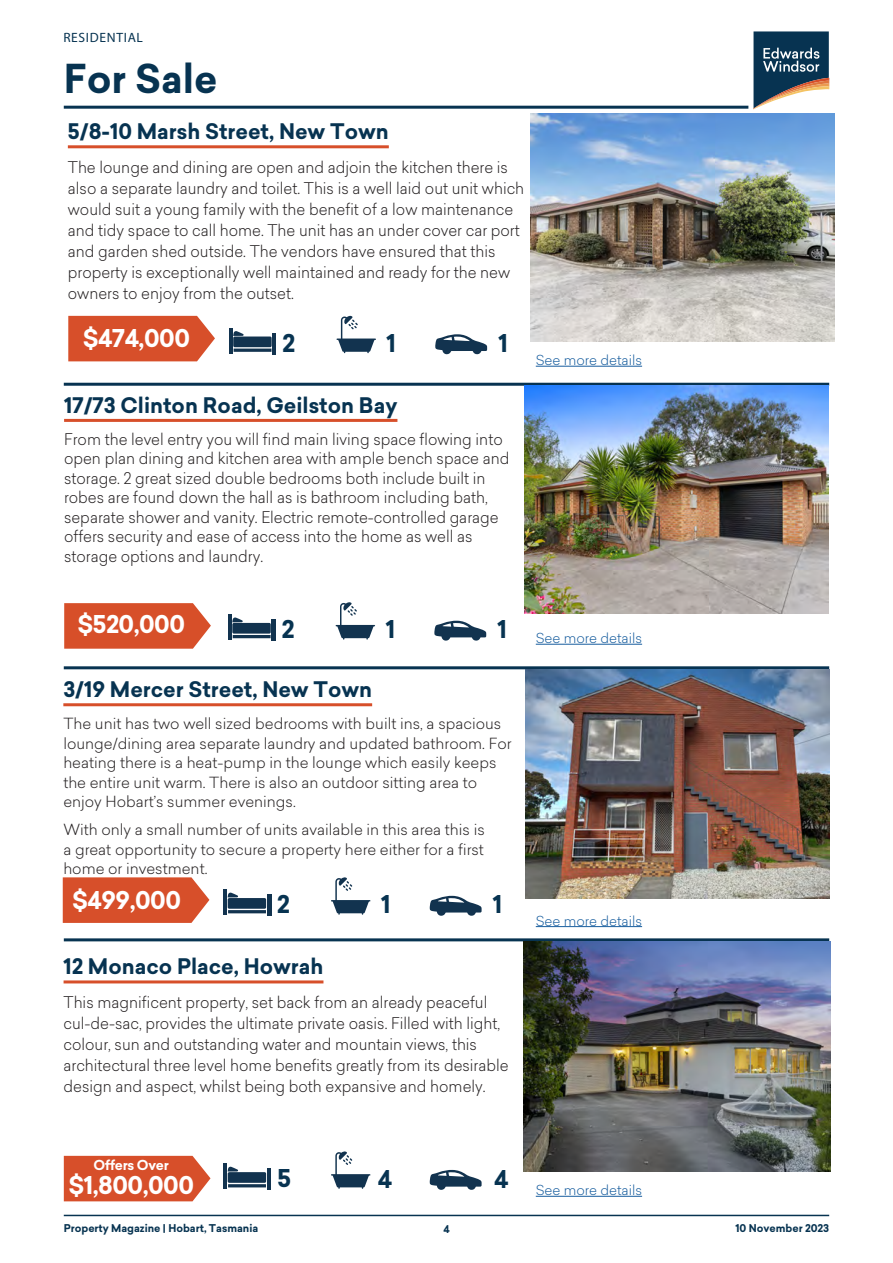
<style>
.page{position:relative;width:893px;height:1263px;background:#fff}
.page>*{position:absolute;margin:0;border:0;box-sizing:border-box;transform-origin:0 0}
.heading_1{font:700 39px "Sailec";color:#073351}
.price{font:700 24px "Sailec";letter-spacing:-.02em;color:#fff}
.feature_number{font:700 24px "Sailec";color:#073351}
.subheading_1{font:700 21px "Sailec";color:#073351}
.body_text{font:300 15.75px/21px "Sailec";color:#231f20;scale:.95 1}
.body_text-2{font:300 15px/19.5px "Sailec";color:#231f20}
.body_text-3{font:300 13.5px "Sailec";color:#175d9e}
.PROPERTY_TYPE{font:13.5px "Myriad Pro";letter-spacing:.05em;color:#073351}
.price-2{font:700 13.5px "Sailec";letter-spacing:-.02em;color:#fff}
.t1{font:700 10.5px "Sailec";color:#073351}
</style>
<div class="page">
<hr style="left:64px;top:1215px;width:765px;height:1px;background:#073351">
<svg style="left:753px;top:31px;width:76px;height:78px"></svg>
<hr style="left:64px;top:106px;width:684px;height:3px;background:#073351">
<hr style="left:63px;top:703px;width:309px;height:3px;background:#d74f2a">
<hr style="left:64px;top:383px;width:765px;height:3px;background:#073351">
<hr style="left:64px;top:666px;width:765px;height:3px;background:#073351">
<hr style="left:64px;top:938px;width:765px;height:3px;background:#073351">
<svg style="left:331px;top:877px;width:40px;height:38px"></svg>
<svg style="left:430px;top:896px;width:52px;height:20px"></svg>
<hr style="left:224px;top:889px;width:3px;height:26px;background:#12334f">
<hr style="left:267px;top:894px;width:4px;height:22px;background:#12334f">
<svg style="left:228px;top:892px;width:38px;height:21px"></svg>
<div style="left:64px;top:1156px;width:147px;height:45px;background:#d74f2a"></div>
<svg style="left:63px;top:877px;width:146px;height:46px;background:#d95a38"></svg>
<hr style="left:536px;top:366px;width:106px;height:1px;background:#175d9e">
<hr style="left:536px;top:926px;width:106px;height:1px;background:#175d9e">
<hr style="left:536px;top:1196px;width:106px;height:1px;background:#175d9e">
<hr style="left:68px;top:145px;width:321px;height:3px;background:#d74f2a">
<svg style="left:337px;top:316px;width:39px;height:37px"></svg>
<svg style="left:435px;top:334px;width:52px;height:20px"></svg>
<hr style="left:229px;top:328px;width:3px;height:26px;background:#12334f">
<hr style="left:273px;top:333px;width:3px;height:21px;background:#12334f">
<svg style="left:233px;top:331px;width:39px;height:21px"></svg>
<svg style="left:68px;top:316px;width:147px;height:45px;background:#d95937"></svg>
<svg style="left:64px;top:603px;width:147px;height:46px;background:#d95b38"></svg>
<hr style="left:536px;top:644px;width:106px;height:1px;background:#175d9e">
<svg style="left:336px;top:602px;width:39px;height:38px"></svg>
<svg style="left:434px;top:621px;width:52px;height:20px"></svg>
<hr style="left:228px;top:614px;width:4px;height:26px;background:#12334f">
<hr style="left:272px;top:619px;width:4px;height:22px;background:#12334f">
<svg style="left:232px;top:617px;width:39px;height:21px"></svg>
<svg style="left:331px;top:1151px;width:40px;height:38px"></svg>
<svg style="left:430px;top:1170px;width:52px;height:20px"></svg>
<hr style="left:224px;top:1163px;width:3px;height:26px;background:#12334f">
<hr style="left:267px;top:1168px;width:3px;height:22px;background:#12334f">
<svg style="left:228px;top:1166px;width:38px;height:21px"></svg>
<hr style="left:64px;top:419px;width:333px;height:3px;background:#d74f2a">
<hr style="left:64px;top:980px;width:259px;height:3px;background:#d74f2a">
<img style="left:531px;top:113px;width:303px;height:228px">
<img style="left:525px;top:385px;width:304px;height:228px">
<img style="left:525px;top:669px;width:304px;height:229px">
<img style="left:523px;top:941px;width:307px;height:231px">
<p class="PROPERTY_TYPE" style="left:63px;top:29px;width:81px">RESIDENTIAL</p>
<p class="heading_1" style="left:64px;top:51px;width:155px">For Sale</p>
<p class="subheading_1" style="left:68px;top:116px;width:322px">5/8-10 Marsh Street, New Town</p>
<p class="body_text" style="left:68px;top:156px;width:482px">The lounge and dining are open and adjoin the kitchen there is also a separate laundry and toilet. This is a well laid out unit which would suit a young family with the benefit of a low maintenance and tidy space to call home. The unit has an under cover car port and garden shed outside. The vendors have ensured that this property is exceptionally well maintained and ready for the new owners to enjoy from the outset.</p>
<p class="price" style="left:83px;top:321px;width:109px">$474,000</p>
<p class="feature_number" style="left:282px;top:326px;width:15px">2</p>
<p class="feature_number" style="left:387px;top:326px;width:11px">1</p>
<p class="feature_number" style="left:498px;top:326px;width:11px">1</p>
<p class="subheading_1" style="left:64px;top:390px;width:335px">17/73 Clinton Road, Geilston Bay</p>
<p class="body_text" style="left:64px;top:429px;width:470px;line-height:19.5px">From the level entry you will find main living space flowing into open plan dining and kitchen area with ample bench space and storage. 2 great sized double bedrooms both include built in robes are found down the hall as is bathroom including bath, separate shower and vanity. Electric remote-controlled garage offers security and ease of access into the home as well as storage options and laundry.</p>
<p class="body_text-3" style="left:536px;top:351px;width:108px">See more details</p>
<p class="price" style="left:77px;top:607px;width:109px">$520,000</p>
<p class="feature_number" style="left:281px;top:612px;width:15px">2</p>
<p class="feature_number" style="left:386px;top:612px;width:11px">1</p>
<p class="feature_number" style="left:497px;top:612px;width:11px">1</p>
<p class="subheading_1" style="left:63px;top:674px;width:310px">3/19 Mercer Street, New Town</p>
<p class="body_text-2" style="left:63px;top:713px;width:450px">The unit has two well sized bedrooms with built ins, a spacious lounge/dining area separate laundry and updated bathroom. For heating there is a heat-pump in the lounge which easily keeps the entire unit warm. There is also an outdoor sitting area to enjoy Hobart’s summer evenings.</p>
<p class="body_text-2" style="left:63px;top:819px;width:423px;text-align:justify">With only a small number of units available in this area this is a great opportunity to secure a property here either for a first home or investment.</p>
<p class="price" style="left:72px;top:883px;width:110px">$499,000</p>
<p class="feature_number" style="left:277px;top:887px;width:15px">2</p>
<p class="feature_number" style="left:381px;top:887px;width:11px">1</p>
<p class="feature_number" style="left:493px;top:887px;width:11px">1</p>
<p class="subheading_1" style="left:64px;top:951px;width:261px">12 Monaco Place, Howrah</p>
<p class="body_text" style="left:64px;top:991px;width:470px">This magnificent property, set back from an already peaceful cul-de-sac, provides the ultimate private oasis. Filled with light, colour, sun and outstanding water and mountain views, this architectural three level home benefits greatly from its desirable design and aspect, whilst being both expansive and homely.</p>
<p class="body_text-3" style="left:536px;top:629px;width:108px">See more details</p>
<p class="body_text-3" style="left:536px;top:911px;width:108px">See more details</p>
<p class="price-2" style="left:94px;top:1155px;width:77px">Offers Over</p>
<p class="price" style="left:68px;top:1168px;width:127px">$1,800,000</p>
<p class="feature_number" style="left:277px;top:1161px;width:15px">5</p>
<p class="feature_number" style="left:378px;top:1162px;width:16px">4</p>
<p class="feature_number" style="left:494px;top:1162px;width:16px">4</p>
<p class="body_text-3" style="left:536px;top:1181px;width:108px">See more details</p>
<p class="t1" style="left:64px;top:1220px;width:196px">Property Magazine | Hobart, Tasmania</p>
<p class="t1" style="left:443px;top:1221px;width:8px">4</p>
<p class="t1" style="left:735px;top:1220px;width:95px">10 November 2023</p>
</div>
